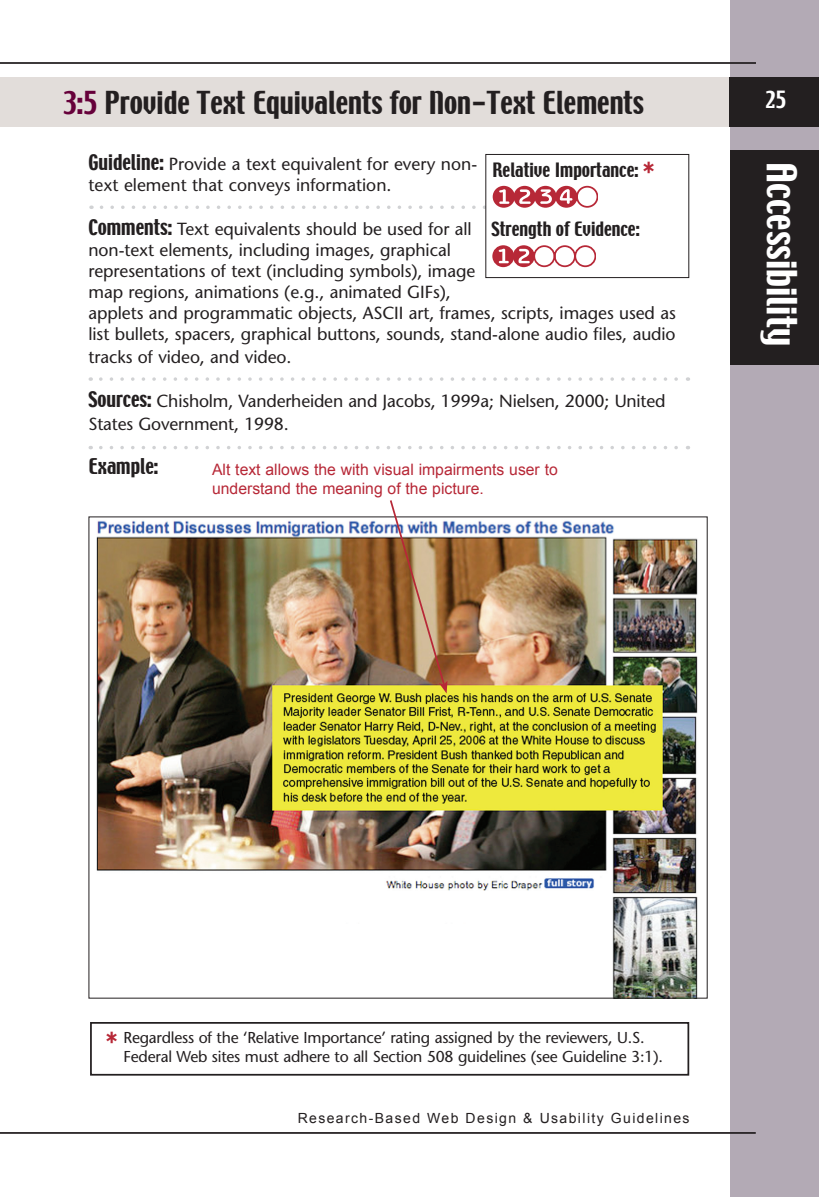
<style>
.page{position:relative;width:819px;height:1197px;background:#fff}
.page>*{position:absolute;margin:0;border:0;box-sizing:border-box;transform-origin:0 0}
.t1{font:36.75px "Techno";color:#fff}
.t2{font:28px "Techno";color:#231f20}
.t3{font:24.5px "Techno";color:#b72837}
.t4{font:21px "Techno";color:#fff}
.t5{font:19.25px "Techno";color:#231f20}
.t6{font:17.5px/21px "Stone Sans";letter-spacing:-.005em;color:#231f20}
.t7{font:17.5px "Techno";color:#231f20}
.t8{font:15.75px/18.9px "Stone Sans";letter-spacing:-.015em;color:#231f20}
.t9{font:15.75px/18.9px "Arial";color:#b72837}
.t10{font:14px "Arial";letter-spacing:.1em;color:#231f20}
.s1{color:#66003a}
.s2{font-family:"Techno";font-size:19.25px}
.s3{font-family:"Techno";font-size:24.5px;color:#b72837}
</style>
<div class="page">
<div style="left:730px;top:0;width:89px;height:1197px;background:#b3aab5"></div>
<div style="left:730px;top:150px;width:89px;height:215px;background:#231f20"></div>
<hr style="left:0;top:1132px;width:756px;height:2px;background:#231f20">
<hr style="left:0;top:62px;width:756px;height:2px;background:#231f20">
<div style="left:0;top:77px;width:730px;height:50px;background:#e2ddda"></div>
<svg style="left:101px;top:377px;width:587px;height:4px"></svg>
<svg style="left:101px;top:446px;width:587px;height:3px"></svg>
<img style="left:96px;top:520px;width:602px;height:477px">
<div style="left:485px;top:154px;width:204px;height:124px;border:1px solid #231f20"></div>
<svg style="left:101px;top:186px;width:497px;height:23px"></svg>
<div style="left:493px;top:246px;width:20px;height:20px;background:#b72837;border-radius:50%"></div>
<div style="left:492px;top:245px;width:22px;height:22px;border:2px solid #b72837;border-radius:50%"></div>
<svg style="left:499px;top:245px;width:97px;height:22px"></svg>
<img style="left:389px;top:500px;width:59px;height:194px">
<div style="left:90px;top:1022px;width:599px;height:54px;border:2px solid #231f20"></div>
<div style="left:730px;top:77px;width:89px;height:50px;background:#231f20"></div>
<p class="t2" style="left:63px;top:83px;width:583px"><span class="s1">3:5</span> Provide Text Equivalents for Non-Text Elements</p>
<p class="t4" style="left:766px;top:85px;width:22px">25</p>
<p class="t6" style="left:88px;top:153px;width:390px"><span class="s2">Guideline:</span> Provide a text equivalent for every non-</p>
<p class="t1" style="left:807px;top:162px;width:186px;rotate:90deg">Accessibility</p>
<p class="t7" style="left:492px;top:158px;width:148px">Relative Importance:</p>
<p class="t3" style="left:643px;top:155px;width:13px">*</p>
<p class="t6" style="left:88px;top:174px;width:305px">text element that conveys information.</p>
<p class="t6" style="left:88px;top:218px;width:589px"><span class="s2">Comments:</span> Text equivalents should be used for all<br>non-text elements, including images, graphical<br>representations of text (including symbols), image<br>map regions, animations (e.g., animated GIFs),<br>applets and programmatic objects, ASCII art, frames, scripts, images used as list bullets, spacers, graphical buttons, sounds, stand-alone audio files, audio</p>
<p class="t6" style="left:88px;top:346px;width:205px">tracks of video, and video.</p>
<p class="t6" style="left:88px;top:390px;width:579px;line-height:23.1px"><span class="s2">Sources:</span> Chisholm, Vanderheiden and Jacobs, 1999a; Nielsen, 2000; United<br>States Government, 1998.</p>
<p class="t5" style="left:88px;top:454px;width:71px">Example:</p>
<p class="t7" style="left:492px;top:217px;width:150px">Strength of Evidence:</p>
<p class="t9" style="left:212px;top:460px;width:347px">Alt text allows the with visual impairments user to understand the meaning of the picture.</p>
<p class="t8" style="left:123px;top:1028px;width:541px;text-indent:-17px"><span class="s3">*</span> Regardless of the ‘Relative Importance’ rating assigned by the reviewers, U.S.<br>Federal Web sites must adhere to all Section 508 guidelines (see Guideline 3:1).</p>
<p class="t10" style="left:298px;top:1110px;width:393px">Research-Based Web Design &amp; Usability Guidelines</p>
</div>
